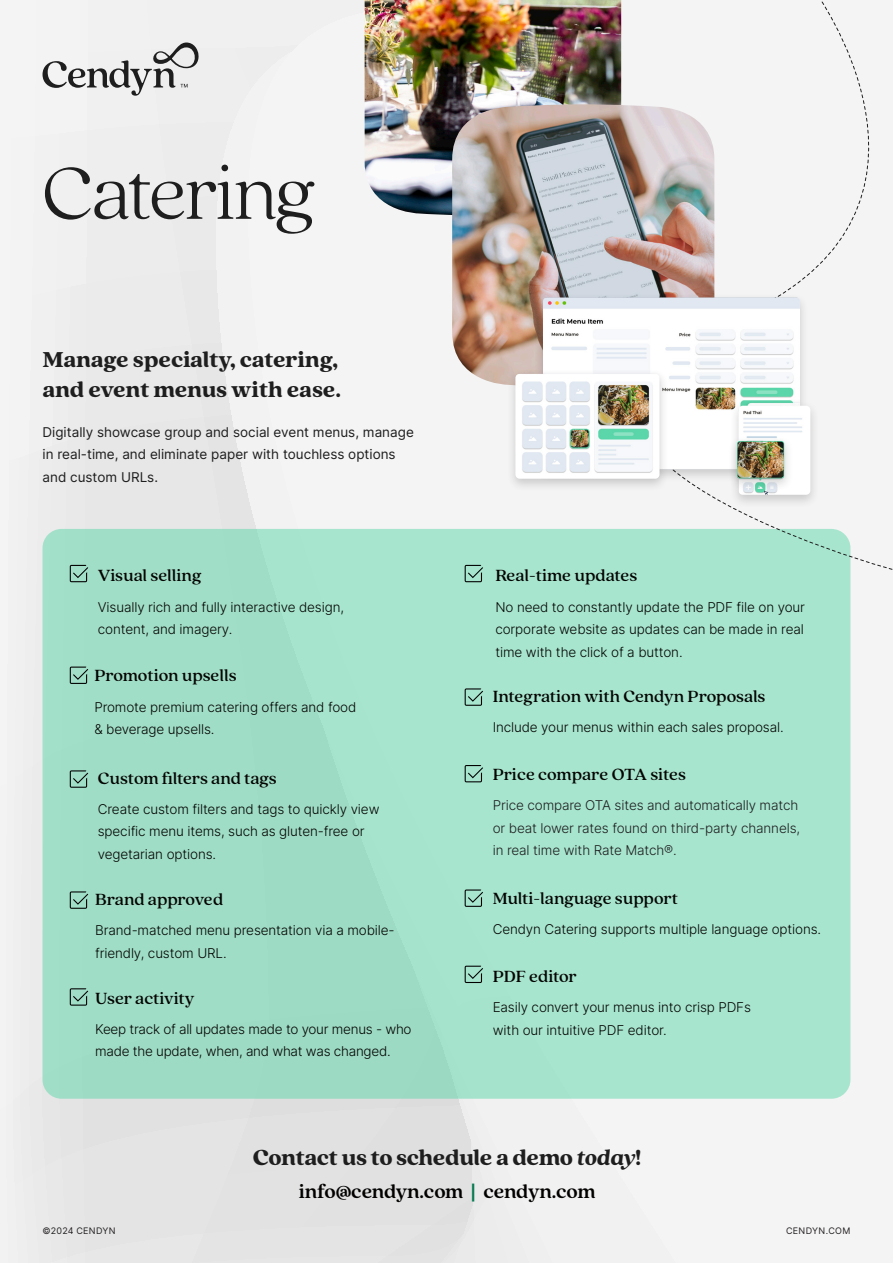
<style>
.page{position:relative;width:893px;height:1263px;background:#fff}
.page>*{position:absolute;margin:0;border:0;box-sizing:border-box;transform-origin:0 0}
.Page_Title_54_45{font:100 81px "Quincy CF";letter-spacing:-.02em;color:#1e1e1e}
.Subtitle_16_20{font:900 24px/30px "Quincy CF";letter-spacing:-.02em;color:#1e1e1e}
.t1{font:700 21px "Quincy CF";letter-spacing:-.015em;color:#020100}
.Heading_3_12_16{font:500 18px "Quincy CF";letter-spacing:-.005em;color:#040503}
.Body_Copy_9_15_RGB{font:300 13.5px/22.5px "Inter";letter-spacing:-.01em;color:#040503}
.Body_Black{font:13.5px/22.5px "Inter";color:#1e1e1e}
.Body_Copy_9_15_RGB-2{font:300 13.5px/22.5px "Inter";letter-spacing:-.01em;color:#1e1e1e}
.t2{font:9px "Inter";letter-spacing:.04em;color:#231f20}
.s1{font-style:italic}
.s2{font-family:"Inter";font-size:15px;color:#057a50}
</style>
<div class="page">
<div style="left:0;top:0;width:893px;height:1263px;background:linear-gradient(to bottom,#f2f2f2,#edeeed)"></div>
<div style="left:43px;top:529px;width:807px;height:570px;background:#a7e5cf;border-radius:19px"></div>
<svg style="left:462px;top:387px;width:267px;height:194px"></svg>
<svg style="left:729px;top:0;width:164px;height:581px"></svg>
<svg style="left:43px;top:43px;width:156px;height:53px"></svg>
<img style="left:365px;top:0;width:256px;height:216px">
<img style="left:452px;top:104px;width:262px;height:283px">
<div style="left:534px;top:293px;width:275px;height:190px;background:#231f20;opacity:.2"></div>
<img style="left:543px;top:297px;width:257px;height:172px">
<div style="left:729px;top:401px;width:91px;height:107px;background:#231f20;opacity:.2"></div>
<img style="left:738px;top:406px;width:72px;height:89px">
<div style="left:506px;top:369px;width:162px;height:123px;background:#231f20;opacity:.2"></div>
<img style="left:515px;top:374px;width:144px;height:105px">
<div style="left:728px;top:436px;width:65px;height:56px;background:#231f20;opacity:.2"></div>
<img style="left:737px;top:441px;width:47px;height:37px">
<svg style="left:70px;top:565px;width:18px;height:17px"></svg>
<svg style="left:465px;top:565px;width:18px;height:17px"></svg>
<svg style="left:465px;top:688px;width:18px;height:18px"></svg>
<svg style="left:465px;top:765px;width:18px;height:17px"></svg>
<svg style="left:465px;top:889px;width:18px;height:18px"></svg>
<svg style="left:465px;top:966px;width:18px;height:17px"></svg>
<svg style="left:70px;top:666px;width:18px;height:18px"></svg>
<svg style="left:70px;top:770px;width:18px;height:18px"></svg>
<svg style="left:70px;top:891px;width:18px;height:18px"></svg>
<svg style="left:70px;top:988px;width:18px;height:18px"></svg>
<p class="Page_Title_54_45" style="left:43px;top:136px;width:275px">Catering</p>
<p class="Subtitle_16_20" style="left:43px;top:344px;width:300px">Manage specialty, catering, and event menus with ease.</p>
<p class="Body_Black" style="left:43px;top:420px;width:373px">Digitally showcase group and social event menus, manage in real-time, and eliminate paper with touchless options and custom URLs.</p>
<p class="Heading_3_12_16" style="left:98px;top:563px;width:105px">Visual selling</p>
<p class="Body_Copy_9_15_RGB" style="left:98px;top:595px;width:248px">Visually rich and fully interactive design, content, and imagery.</p>
<p class="Heading_3_12_16" style="left:94px;top:663px;width:144px">Promotion upsells</p>
<p class="Body_Copy_9_15_RGB" style="left:94px;top:695px;width:263px">Promote premium catering offers and food &amp; beverage upsells.</p>
<p class="Heading_3_12_16" style="left:98px;top:765px;width:180px">Custom filters and tags</p>
<p class="Body_Copy_9_15_RGB" style="left:98px;top:797px;width:283px">Create custom filters and tags to quickly view specific menu items, such as gluten-free or vegetarian options.</p>
<p class="Heading_3_12_16" style="left:95px;top:887px;width:130px">Brand approved</p>
<p class="Body_Copy_9_15_RGB" style="left:95px;top:919px;width:301px">Brand-matched menu presentation via a mobile&shy;friendly, custom URL.</p>
<p class="Heading_3_12_16" style="left:95px;top:986px;width:101px">User activity</p>
<p class="Body_Copy_9_15_RGB" style="left:95px;top:1017px;width:318px">Keep track of all updates made to your menus - who made the update, when, and what was changed.</p>
<p class="Heading_3_12_16" style="left:495px;top:563px;width:143px">Real-time updates</p>
<p class="Body_Copy_9_15_RGB" style="left:495px;top:595px;width:311px;text-align:justify">No need to constantly update the PDF file on your corporate website as updates can be made in real time with the click of a button.</p>
<p class="Heading_3_12_16" style="left:493px;top:683px;width:274px">Integration with Cendyn Proposals</p>
<p class="Body_Copy_9_15_RGB" style="left:493px;top:715px;width:292px">Include your menus within each sales proposal.</p>
<p class="Heading_3_12_16" style="left:493px;top:762px;width:195px">Price compare OTA sites</p>
<p class="Body_Copy_9_15_RGB-2" style="left:493px;top:794px;width:307px">Price compare OTA sites and automatically match</p>
<p class="Body_Copy_9_15_RGB-2" style="left:493px;top:816px;width:309px">or beat lower rates found on third-party channels, in real time with Rate Match®.</p>
<p class="Heading_3_12_16" style="left:493px;top:885px;width:187px">Multi-language support</p>
<p class="Body_Copy_9_15_RGB" style="left:493px;top:917px;width:330px">Cendyn Catering supports multiple language options.</p>
<p class="Heading_3_12_16" style="left:493px;top:964px;width:86px">PDF editor</p>
<p class="Body_Copy_9_15_RGB" style="left:493px;top:996px;width:260px">Easily convert your menus into crisp PDFs with our intuitive PDF editor.</p>
<p class="Subtitle_16_20" style="left:253px;top:1142px;width:390px">Contact us to schedule a demo <span class="s1">today</span>!</p>
<p class="t1" style="left:299px;top:1176px;width:298px">info@cendyn.com <span class="s2">|</span> cendyn.com</p>
<p class="t2" style="left:43px;top:1224px;width:75px">©2024 CENDYN</p>
<p class="t2" style="left:786px;top:1224px;width:66px">CENDYN.COM</p>
</div>
